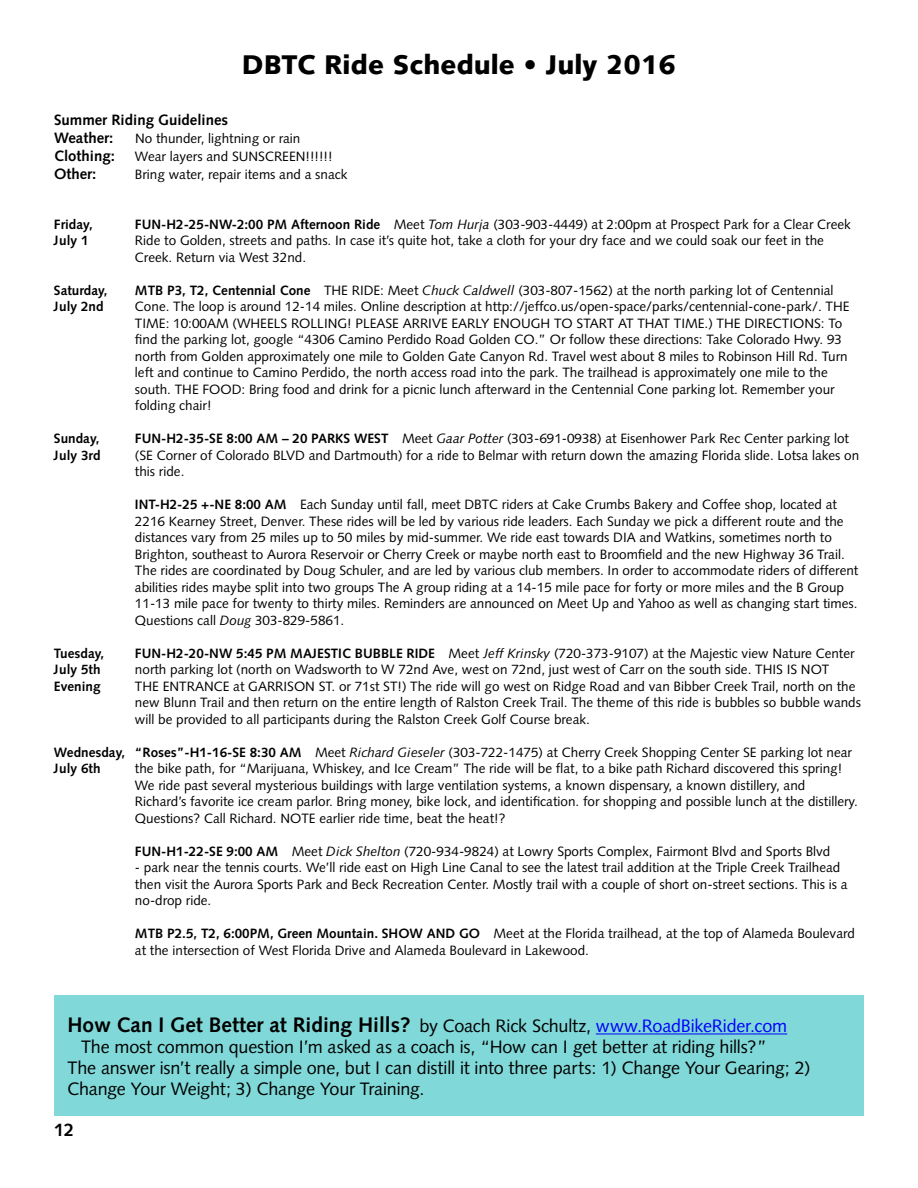
<style>
.page{position:relative;width:918px;height:1188px;background:#fff}
.page>*{position:absolute;margin:0;border:0;box-sizing:border-box;transform-origin:0 0}
.t1{font:900 27px "Syntax";color:#000}
.t2{font:700 21px "Syntax";color:#000}
.t3{font:18px/21px "Syntax";letter-spacing:-.01em;color:#000}
.t4{font:700 18px "Syntax";color:#000}
.t5{font:700 15px/18px "Syntax";color:#000}
.t6{font:13.5px/16.5px "Syntax";color:#000}
.t7{font:700 13.5px "Syntax";color:#000}
.s1{font-weight:700}
.s2{font-style:italic}
.s3{font-weight:400;font-size:18px}
.s4{font-weight:400;font-size:18px;color:#00f}
</style>
<div class="page">
<div style="left:54px;top:995px;width:810px;height:121px;background:#80d8d8"></div>
<hr style="left:596px;top:1034px;width:191px;height:1px;background:#00f">
<h1 class="t1" style="left:242px;top:49px;width:436px">DBTC Ride Schedule • July 2016</h1>
<p class="t5" style="left:54px;top:111px;width:176px">Summer Riding Guidelines<br>Weather:</p>
<p class="t6" style="left:135px;top:130px;width:167px">No thunder, lightning or rain</p>
<p class="t5" style="left:54px;top:147px;width:62px">Clothing:</p>
<p class="t6" style="left:135px;top:148px;width:199px">Wear layers and SUNSCREEN!!!!!!</p>
<p class="t5" style="left:54px;top:165px;width:44px">Other:</p>
<p class="t6" style="left:135px;top:166px;width:214px">Bring water, repair items and a snack</p>
<p class="t7" style="left:54px;top:216px;width:40px">Friday,</p>
<p class="t6" style="left:135px;top:216px;width:717px"><span class="s1">FUN-H2-25-NW-2:00 PM Afternoon Ride</span> Meet <span class="s2">Tom Hurja</span> (303-903-4449) at 2:00pm at Prospect Park for a Clear Creek</p>
<p class="t7" style="left:54px;top:233px;width:36px">July 1</p>
<p class="t6" style="left:135px;top:232px;width:691px">Ride to Golden, streets and paths. In case it’s quite hot, take a cloth for your dry face and we could soak our feet in the<br>Creek. Return via West 32nd.</p>
<p class="t7" style="left:54px;top:282px;width:55px">Saturday,</p>
<p class="t6" style="left:135px;top:282px;width:700px"><span class="s1">MTB P3, T2, Centennial Cone</span> THE RIDE: Meet <span class="s2">Chuck Caldwell</span> (303-807-1562) at the north parking lot of Centennial</p>
<p class="t7" style="left:54px;top:299px;width:51px">July 2nd</p>
<p class="t6" style="left:135px;top:298px;width:716px">Cone. The loop is around 12-14 miles. Online description at http://jeffco.us/open-space/parks/centennial-cone-park/. THE TIME: 10:00AM (WHEELS ROLLING! PLEASE ARRIVE EARLY ENOUGH TO START AT THAT TIME.) THE DIRECTIONS: To find the parking lot, google “4306 Camino Perdido Road Golden CO.” Or follow these directions: Take Colorado Hwy. 93 north from Golden approximately one mile to Golden Gate Canyon Rd. Travel west about 8 miles to Robinson Hill Rd. Turn left and continue to Camino Perdido, the north access road into the park. The trailhead is approximately one mile to the south. THE FOOD: Bring food and drink for a picnic lunch afterward in the Centennial Cone parking lot. Remember your folding chair!</p>
<p class="t7" style="left:54px;top:431px;width:47px">Sunday,</p>
<p class="t6" style="left:135px;top:430px;width:716px"><span class="s1">FUN-H2-35-SE 8:00 AM – 20 PARKS WEST</span> Meet <span class="s2">Gaar Potter</span> (303-691-0938) at Eisenhower Park Rec Center parking lot</p>
<p class="t7" style="left:54px;top:447px;width:48px">July 3rd</p>
<p class="t6" style="left:135px;top:447px;width:726px">(SE Corner of Colorado BLVD and Dartmouth) for a ride to Belmar with return down the amazing Florida slide. Lotsa lakes on this ride.</p>
<p class="t6" style="left:135px;top:496px;width:725px"><span class="s1">INT-H2-25 +-NE 8:00 AM</span> Each Sunday until fall, meet DBTC riders at Cake Crumbs Bakery and Coffee shop, located at 2216 Kearney Street, Denver. These rides will be led by various ride leaders. Each Sunday we pick a different route and the distances vary from 25 miles up to 50 miles by mid-summer. We ride east towards DIA and Watkins, sometimes north to Brighton, southeast to Aurora Reservoir or Cherry Creek or maybe north east to Broomfield and the new Highway 36 Trail.<br>The rides are coordinated by Doug Schuler, and are led by various club members. In order to accommodate riders of different abilities rides maybe split into two groups The A group riding at a 14-15 mile pace for forty or more miles and the B Group 11-13 mile pace for twenty to thirty miles. Reminders are announced on Meet Up and Yahoo as well as changing start times.<br>Questions call <span class="s2">Doug</span> 303-829-5861.</p>
<p class="t7" style="left:54px;top:645px;width:52px">Tuesday,</p>
<p class="t6" style="left:135px;top:645px;width:721px"><span class="s1">FUN-H2-20-NW 5:45 PM MAJESTIC BUBBLE RIDE</span> Meet <span class="s2">Jeff Krinsky</span> (720-373-9107) at the Majestic view Nature Center</p>
<p class="t7" style="left:54px;top:662px;width:48px">July 5th</p>
<p class="t6" style="left:135px;top:661px;width:696px">north parking lot (north on Wadsworth to W 72nd Ave, west on 72nd, just west of Carr on the south side. THIS IS NOT</p>
<p class="t7" style="left:54px;top:678px;width:48px">Evening</p>
<p class="t6" style="left:135px;top:678px;width:728px">THE ENTRANCE at GARRISON ST. or 71st ST!) The ride will go west on Ridge Road and van Bibber Creek Trail, north on the new Blunn Trail and then return on the entire length of Ralston Creek Trail. The theme of this ride is bubbles so bubble wands will be provided to all participants during the Ralston Creek Golf Course break.</p>
<p class="t6" style="left:54px;top:744px;width:800px"><span class="s1">Wednesday, “Roses”-H1-16-SE 8:30 AM</span> Meet <span class="s2">Richard Gieseler</span> (303-722-1475) at Cherry Creek Shopping Center SE parking lot near<br><span class="s1">July 6th</span></p>
<p class="t6" style="left:135px;top:760px;width:724px">the bike path, for “Marijuana, Whiskey, and Ice Cream” The ride will be flat, to a bike path Richard discovered this spring!<br>We ride past several mysterious buildings with large ventilation systems, a known dispensary, a known distillery, and Richard’s favorite ice cream parlor. Bring money, bike lock, and identification. for shopping and possible lunch at the distillery.<br>Questions? Call Richard. NOTE earlier ride time, beat the heat!?</p>
<p class="t6" style="left:135px;top:843px;width:697px"><span class="s1">FUN-H1-22-SE 9:00 AM</span> Meet <span class="s2">Dick Shelton</span> (720-934-9824) at Lowry Sports Complex, Fairmont Blvd and Sports Blvd</p>
<p class="t6" style="left:135px;top:859px;width:714px">- park near the tennis courts. We’ll ride east on High Line Canal to see the latest trail addition at the Triple Creek Trailhead then visit the Aurora Sports Park and Beck Recreation Center. Mostly trail with a couple of short on-street sections. This is a no-drop ride.</p>
<p class="t6" style="left:135px;top:925px;width:721px"><span class="s1">MTB P2.5, T2, 6:00PM, Green Mountain. SHOW AND GO</span> Meet at the Florida trailhead, at the top of Alameda Boulevard at the intersection of West Florida Drive and Alameda Boulevard in Lakewood.</p>
<h2 class="t2" style="left:68px;top:1013px;width:721px">How Can I Get Better at Riding Hills? <span class="s3">by Coach Rick Schultz,</span> <span class="s4">www.RoadBikeRider.com</span></h2>
<h3 class="t3" style="left:68px;top:1037px;width:745px;text-indent:14px">The most common question I’m asked as a coach is, “How can I get better at riding hills?”<br>The answer isn’t really a simple one, but I can distill it into three parts: 1) Change Your Gearing; 2)<br>Change Your Weight; 3) Change Your Training.</h3>
<h3 class="t4" style="left:54px;top:1120px;width:22px">12</h3>
</div>
